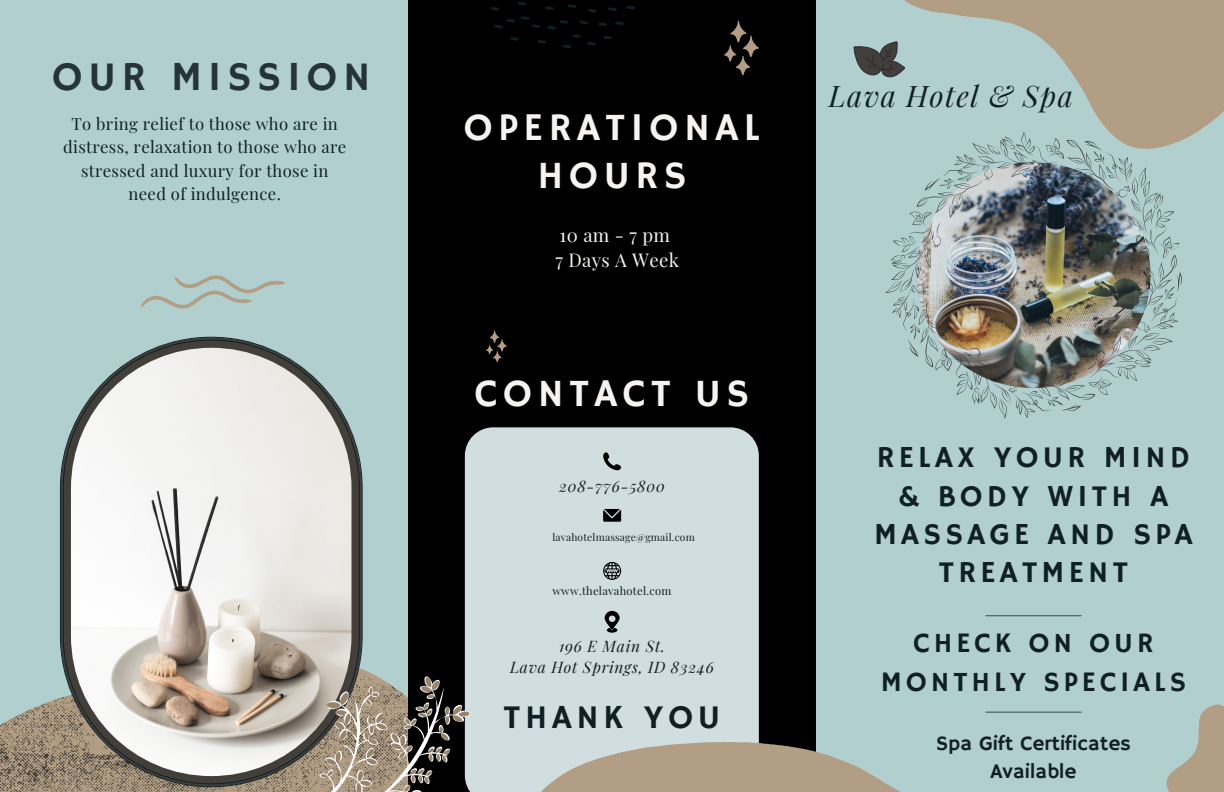
<style>
.page{position:relative;width:1224px;height:792px;background:#b1cfcf}
.page>*{position:absolute;margin:0;border:0;box-sizing:border-box;transform-origin:0 0}
.t1{font:41.3px "Hammersmith One";letter-spacing:.14em;color:#253439}
.t2{font:39.2px/48.8px "Hammersmith One";letter-spacing:.14em;color:#f6f4f1;text-align:center}
.t3{font:33.6px "Hammersmith One";letter-spacing:.14em;color:#101f24}
.t4{font:30.5px/38.2px "Hammersmith One";letter-spacing:.14em;color:#101f24;text-align:center}
.t5{font:italic 29.1px "Playfair Display";letter-spacing:.05em;color:#101f24}
.t6{font:28.2px/38.9px "Hammersmith One";letter-spacing:.14em;color:#101f24;text-align:center}
.t7{font:20.7px/28.5px "Hammersmith One";color:#101f24;text-align:center}
.t8{font:18.6px/25.7px "Playfair Display";letter-spacing:.02em;color:#f6f4f1}
.t9{font:16.7px/23.2px "Playfair Display";letter-spacing:.02em;color:#101f24;text-align:center}
.t10{font:italic 15.5px/21px "Playfair Display";letter-spacing:.05em;color:#101f24;text-align:center}
.t11{font:11.2px "Playfair Display";letter-spacing:.02em;color:#101f24}
.t12{font:10.2px "Playfair Display";letter-spacing:.02em;color:#101f24}
</style>
<div class="page">
<svg style="left:0;top:669px;width:376px;height:123px"></svg>
<div style="left:408px;top:0;width:408px;height:792px;background:#000"></div>
<div style="left:465px;top:427px;width:294px;height:365px;background:#d0dedf"></div>
<img style="left:885px;top:210px;width:297px;height:208px">
<svg style="left:854px;top:46px;width:8px;height:24px"></svg>
<svg style="left:862px;top:0;width:362px;height:210px"></svg>
<svg style="left:519px;top:677px;width:473px;height:115px"></svg>
<svg style="left:1166px;top:704px;width:58px;height:88px"></svg>
<hr style="left:986px;top:615px;width:95px;height:1px;background:#253439">
<hr style="left:986px;top:712px;width:95px;height:1px;background:#253439">
<svg style="left:60px;top:337px;width:303px;height:450px;background:#cbcac6"></svg>
<svg style="left:603px;top:452px;width:18px;height:18px"></svg>
<svg style="left:603px;top:509px;width:18px;height:13px"></svg>
<svg style="left:603px;top:562px;width:18px;height:18px"></svg>
<svg style="left:605px;top:611px;width:15px;height:22px"></svg>
<svg style="left:491px;top:2px;width:144px;height:46px"></svg>
<svg style="left:724px;top:21px;width:35px;height:54px"></svg>
<svg style="left:486px;top:330px;width:21px;height:32px"></svg>
<svg style="left:141px;top:275px;width:144px;height:34px"></svg>
<svg style="left:296px;top:676px;width:175px;height:116px"></svg>
<h1 class="t1" style="left:52px;top:53px;width:320px">OUR MISSION</h1>
<p class="t9" style="left:63px;top:112px;width:285px">To bring relief to those who are in distress, relaxation to those who are stressed and luxury for those in need of indulgence.</p>
<h2 class="t2" style="left:464px;top:104px;width:298px">OPERATIONAL<br>HOURS</h2>
<p class="t8" style="left:555px;top:221px;width:125px">10am-7pm<br>7 Days A Week</p>
<h2 class="t2" style="left:475px;top:371px;width:276px">CONTACT US</h2>
<p class="t10" style="left:559px;top:475px;width:107px">208-776-5800</p>
<p class="t12" style="left:552px;top:530px;width:144px">lavahotelmassage@gmail.com</p>
<p class="t11" style="left:552px;top:582px;width:121px">www.thelavahotel.com</p>
<h3 class="t5" style="left:829px;top:75px;width:246px">Lava Hotel &amp; Spa</h3>
<h3 class="t4" style="left:874px;top:440px;width:320px">RELAX YOUR MIND &amp; BODY WITH A<br>MASSAGE AND SPA<br>TREATMENT</h3>
<p class="t10" style="left:510px;top:635px;width:205px">196 E Main St.<br>Lava Hot Springs, ID 83246</p>
<h3 class="t6" style="left:881px;top:625px;width:307px">CHECK ON OUR<br>MONTHLY SPECIALS</h3>
<h3 class="t3" style="left:504px;top:698px;width:218px">THANK YOU</h3>
<p class="t7" style="left:936px;top:730px;width:196px">Spa Gift Certificates<br>Available</p>
</div>
